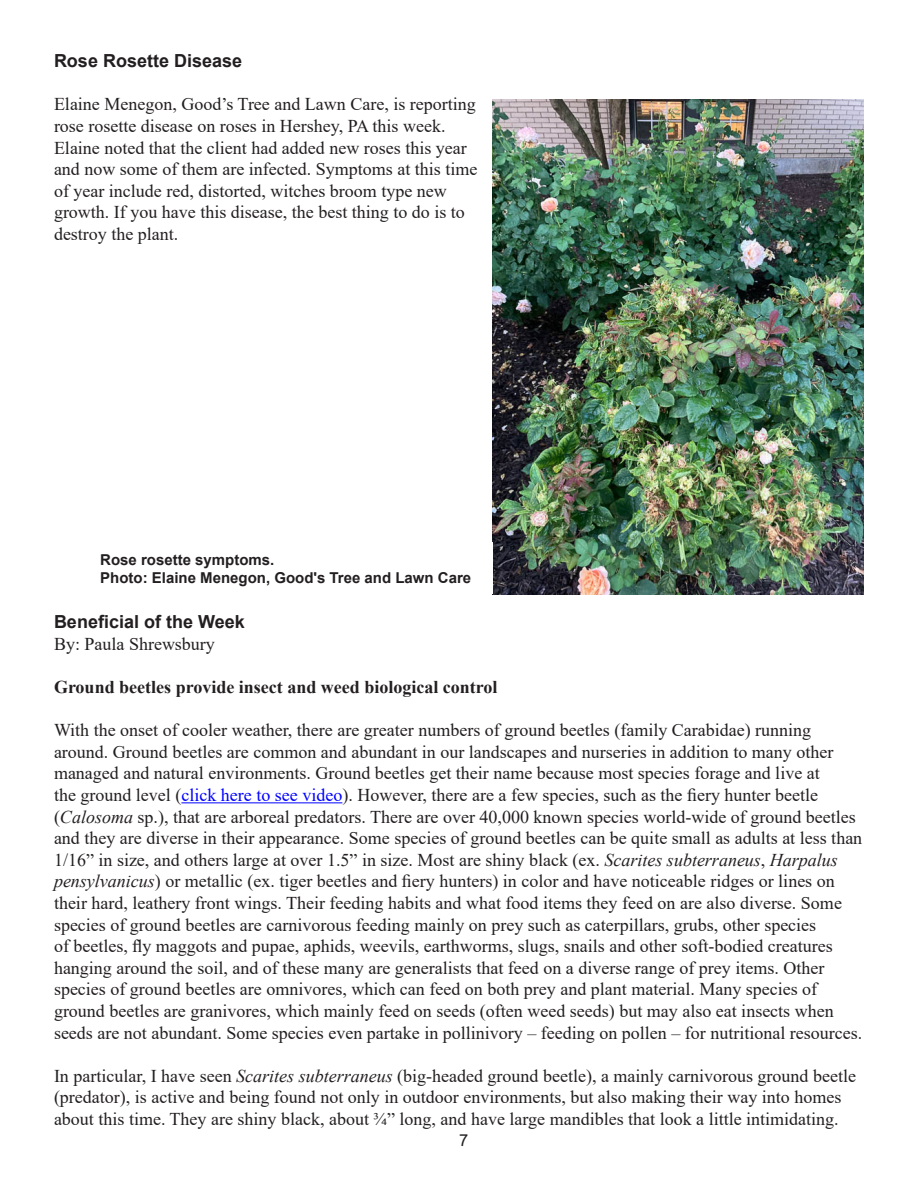
<style>
.page{position:relative;width:918px;height:1188px;background:#fff}
.page>*{position:absolute;margin:0;border:0;box-sizing:border-box;transform-origin:0 0}
.t1{font:18px/21.6px "Times New Roman";color:#231f20}
.t2{font:700 18px "Times New Roman";color:#231f20}
.t3{font:700 18px "Arial";color:#231f20}
.t4{font:16.5px "Arial";color:#231f20}
.Photo_credit{font:700 15px "Arial";color:#231f20}
.s1{color:#00f}
.s2{font-style:italic}
</style>
<div class="page">
<img style="left:493px;top:99px;width:371px;height:495px">
<hr style="left:181px;top:802px;width:161px;height:1px;background:#00f">
<p class="t3" style="left:54px;top:48px;width:190px">Rose Rosette Disease</p>
<p class="t1" style="left:54px;top:93px;width:425px">Elaine Menegon, Good’s Tree and Lawn Care, is reporting rose rosette disease on roses in Hershey, PA this week.<br>Elaine noted that the client had added new roses this year and now some of them are infected. Symptoms at this time of year include red, distorted, witches broom type new growth. If you have this disease, the best thing to do is to destroy the plant.</p>
<p class="Photo_credit" style="left:100px;top:549px;width:176px">Rose rosette symptoms.</p>
<p class="Photo_credit" style="left:100px;top:567px;width:373px">Photo: Elaine Menegon, Good's Tree and Lawn Care</p>
<p class="t3" style="left:54px;top:609px;width:192px">Beneficial of the Week</p>
<p class="t1" style="left:54px;top:632px;width:162px">By: Paula Shrewsbury</p>
<p class="t2" style="left:54px;top:674px;width:445px">Ground beetles provide insect and weed biological control</p>
<p class="t1" style="left:54px;top:719px;width:810px">With the onset of cooler weather, there are greater numbers of ground beetles (family Carabidae) running around. Ground beetles are common and abundant in our landscapes and nurseries in addition to many other managed and natural environments. Ground beetles get their name because most species forage and live at<br>the ground level (<span class="s1">click here to see video</span>). However, there are a few species, such as the fiery hunter beetle (<span class="s2">Calosoma</span> sp.), that are arboreal predators. There are over 40,000 known species world-wide of ground beetles and they are diverse in their appearance. Some species of ground beetles can be quite small as adults at less than 1/16” in size, and others large at over 1.5” in size. Most are shiny black (ex. <span class="s2">Scarites subterraneus</span>, <span class="s2">Harpalus pensylvanicus</span>) or metallic (ex. tiger beetles and fiery hunters) in color and have noticeable ridges or lines on their hard, leathery front wings. Their feeding habits and what food items they feed on are also diverse. Some species of ground beetles are carnivorous feeding mainly on prey such as caterpillars, grubs, other species<br>of beetles, fly maggots and pupae, aphids, weevils, earthworms, slugs, snails and other soft-bodied creatures hanging around the soil, and of these many are generalists that feed on a diverse range of prey items. Other species of ground beetles are omnivores, which can feed on both prey and plant material. Many species of ground beetles are granivores, which mainly feed on seeds (often weed seeds) but may also eat insects when seeds are not abundant. Some species even partake in pollinivory – feeding on pollen – for nutritional resources.</p>
<p class="t1" style="left:54px;top:1064px;width:804px">In particular, I have seen <span class="s2">Scarites subterraneus</span> (big-headed ground beetle), a mainly carnivorous ground beetle (predator), is active and being found not only in outdoor environments, but also making their way into homes about this time. They are shiny black, about ¾” long, and have large mandibles that look a little intimidating.</p>
<p class="t4" style="left:459px;top:1129px;width:11px">7</p>
</div>
